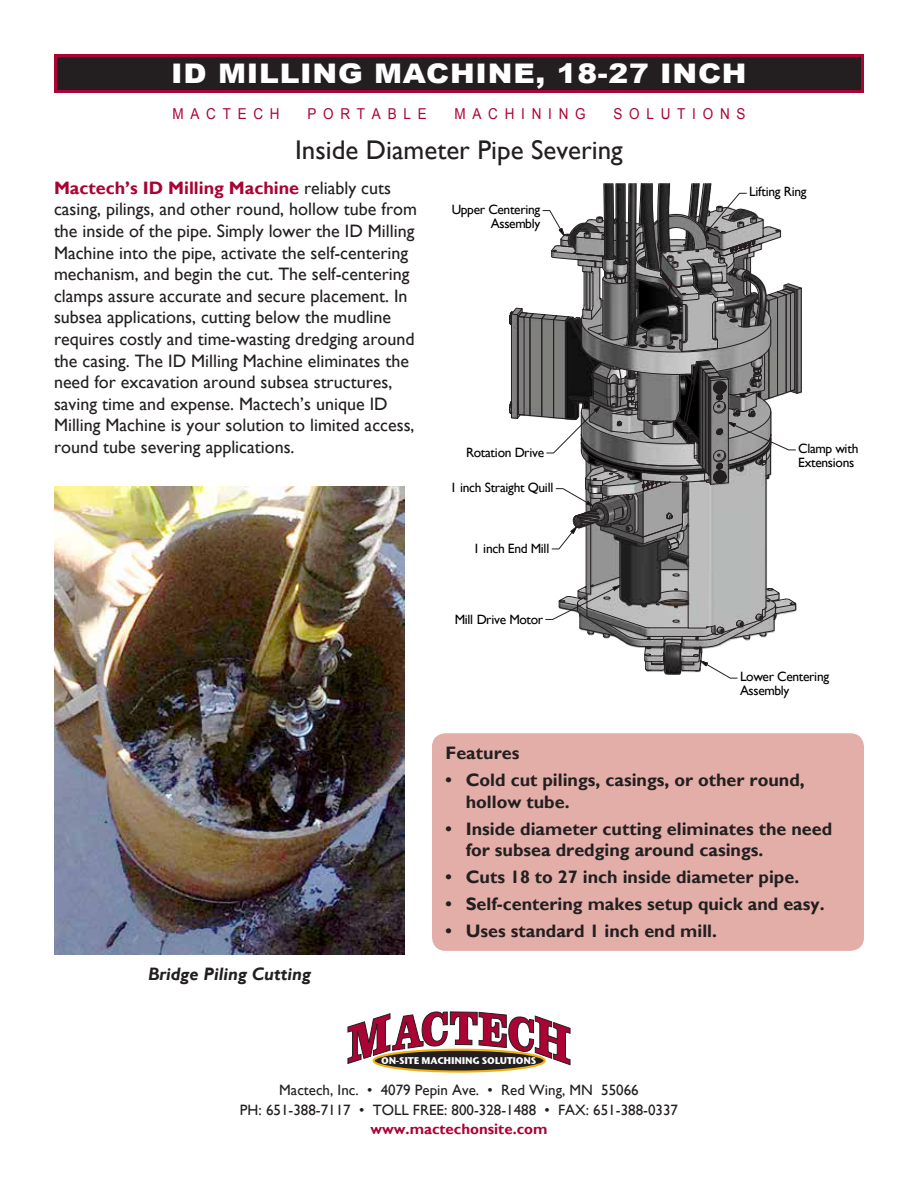
<style>
.page{position:relative;width:918px;height:1188px;background:#fff}
.page>*{position:absolute;margin:0;border:0;box-sizing:border-box;transform-origin:0 0}
.t1{font:900 27px "Arial";letter-spacing:.025em;color:#fff;scale:1.1 1}
.t2{font:27px "Gill Sans";color:#231f20}
.t3{font:18px/21.6px "Gill Sans";color:#231f20}
.t4{font:700 18px/21.6px "Gill Sans";color:#231f20}
.t5{font:italic 700 18px "Gill Sans";color:#231f20}
.t6{font:15px/19.5px "Gill Sans";color:#231f20;text-align:center}
.t7{font:15px "Arial";letter-spacing:.5em;color:#ab0333;scale:.9 1}
.t8{font:700 15px "Gill Sans";color:#ab0333}
.t9{font:13.5px/14.2px "Gill Sans";letter-spacing:-.025em;color:#000}
.t10{font:700 9.75px "Stone Sans ITC";letter-spacing:-.025em;color:#fff}
.s1{font-weight:700;color:#ab0333}
</style>
<div class="page">
<div style="left:56px;top:56px;width:806px;height:36px;background:#231f20"></div>
<div style="left:54px;top:54px;width:810px;height:39px;border:3px solid #ab0333"></div>
<svg style="left:347px;top:1011px;width:224px;height:55px"></svg>
<div style="left:374px;top:1050px;width:171px;height:22px;background:#231f20;border-radius:50%"></div>
<div style="left:373px;top:1049px;width:173px;height:24px;border:2px solid #efb211;border-radius:50%"></div>
<div style="left:432px;top:733px;width:432px;height:218px;background:#e3aea8;border-radius:14px"></div>
<svg style="left:509px;top:183px;width:293px;height:496px"></svg>
<img style="left:54px;top:486px;width:351px;height:468px">
<h1 class="t1" style="left:171px;top:54px;width:525px">ID MILLING MACHINE, 18-27 INCH</h1>
<p class="t7" style="left:172px;top:104px;width:121px">MACTECH</p>
<p class="t7" style="left:307px;top:104px;width:134px">PORTABLE</p>
<p class="t7" style="left:455px;top:104px;width:147px">MACHINING</p>
<p class="t7" style="left:614px;top:104px;width:148px">SOLUTIONS</p>
<h1 class="t2" style="left:295px;top:134px;width:329px">Inside Diameter Pipe Severing</h1>
<p class="t3" style="left:54px;top:177px;width:364px"><span class="s1">Mactech’s ID Milling Machine</span> reliably cuts casing, pilings, and other round, hollow tube from the inside of the pipe. Simply lower the ID Milling Machine into the pipe, activate the self-centering mechanism, and begin the cut. The self-centering clamps assure accurate and secure placement. In subsea applications, cutting below the mudline requires costly and time-wasting dredging around the casing. The ID Milling Machine eliminates the need for excavation around subsea structures, saving time and expense. Mactech’s unique ID Milling Machine is your solution to limited access, round tube severing applications.</p>
<p class="t9" style="left:452px;top:202px;width:90px;text-align:right">Upper Centering<br>Assembly</p>
<p class="t9" style="left:466px;top:446px;width:80px">Rotation Drive</p>
<p class="t9" style="left:450px;top:480px;width:105px">1 inch Straight Quill</p>
<p class="t9" style="left:473px;top:542px;width:78px">1 inch End Mill</p>
<p class="t9" style="left:455px;top:612px;width:90px">Mill Drive Motor</p>
<p class="t9" style="left:749px;top:185px;width:59px">Lifting Ring</p>
<p class="t9" style="left:798px;top:441px;width:62px">Clamp with<br>Extensions</p>
<p class="t9" style="left:740px;top:670px;width:91px">Lower Centering<br>Assembly</p>
<p class="t5" style="left:148px;top:964px;width:164px">Bridge Piling Cutting</p>
<p class="t4" style="left:446px;top:743px;width:75px">Features</p>
<p class="t4" style="left:466px;top:770px;width:341px;text-indent:-20px">• Cold cut pilings, casings, or other round, hollow tube.</p>
<p class="t4" style="left:466px;top:818px;width:368px;text-indent:-20px">• Inside diameter cutting eliminates the need for subsea dredging around casings.</p>
<p class="t4" style="left:446px;top:867px;width:355px">• Cuts 18 to 27 inch inside diameter pipe.</p>
<p class="t4" style="left:446px;top:894px;width:381px">• Self-centering makes setup quick and easy.</p>
<p class="t4" style="left:446px;top:921px;width:273px">• Uses standard 1 inch end mill.</p>
<p class="t10" style="left:381px;top:1052px;width:157px">ON-SITE MACHINING SOLUTIONS</p>
<p class="t6" style="left:240px;top:1080px;width:440px">Mactech, Inc. • 4079 Pepin Ave. • Red Wing, MN 55066<br>PH: 651-388-7117 • TOLL FREE: 800-328-1488 • FAX: 651-388-0337</p>
<p class="t8" style="left:371px;top:1120px;width:179px">www.mactechonsite.com</p>
</div>
